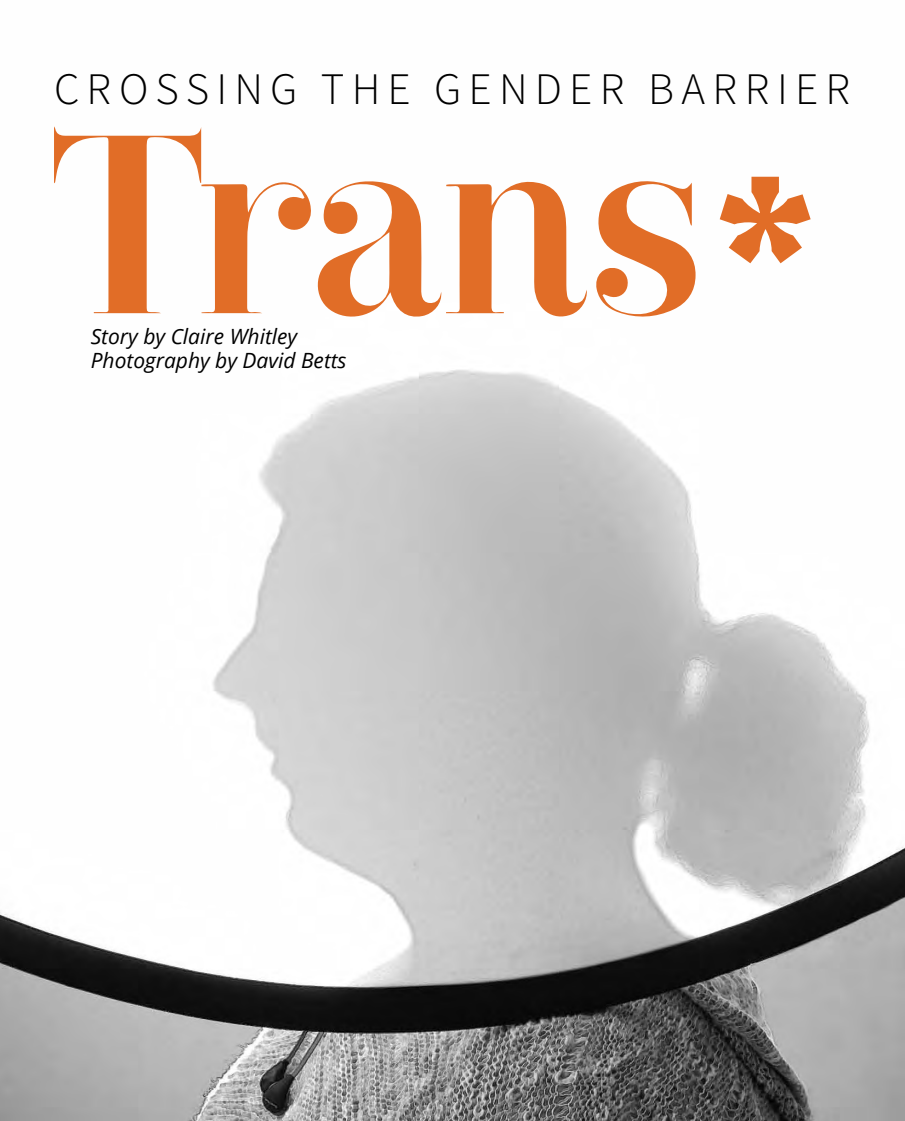
<style>
.page{position:relative;width:905px;height:1121px;background:#fff}
.page>*{position:absolute;margin:0;border:0;box-sizing:border-box;transform-origin:0 0}
.t1{font:800 157.5px "Rockwell";color:#e16d27}
.t2{font:300 45px "Source Sans Pro";letter-spacing:.16em;color:#000}
.t3{font:italic 21px/24px "Open Sans";color:#000}
</style>
<div class="page">
<img style="left:0;top:268px;width:904px;height:852px">
<svg style="left:719px;top:176px;width:92px;height:88px"></svg>
<svg style="left:54px;top:126px;width:641px;height:247px"></svg>
<h2 class="t2" style="left:54px;top:61px;width:798px">CROSSING THE GENDER BARRIER</h2>
<p class="t3" style="left:91px;top:323px;width:257px">Story by Claire Whitley<br>Photography by David Betts</p>
<h1 class="t1" style="left:716px;top:141px;width:100px">*</h1>
</div>
